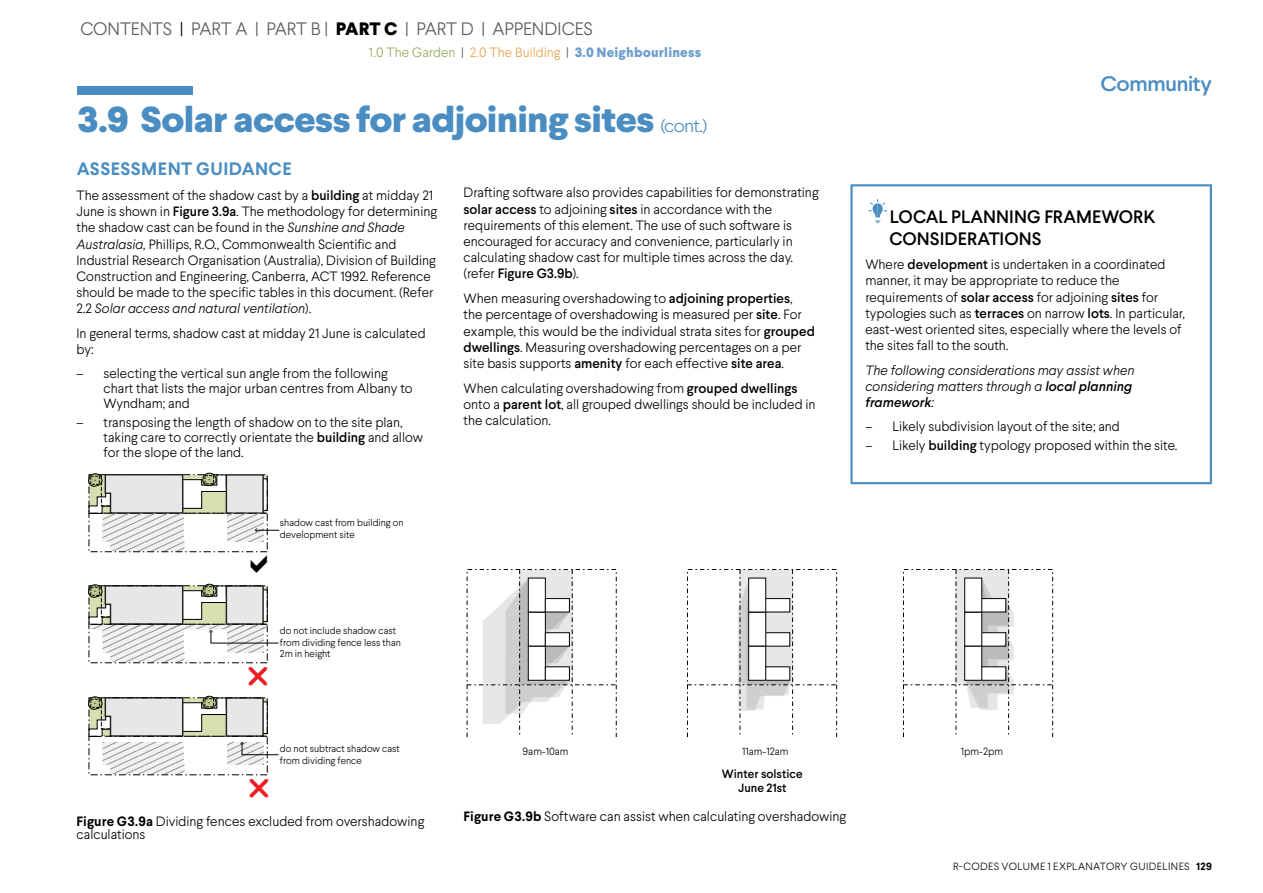
<style>
.page{position:relative;width:1263px;height:893px;background:#fff}
.page>*{position:absolute;margin:0;border:0;box-sizing:border-box;transform-origin:0 0}
.t1{font:800 36px "Larsseit";letter-spacing:-.035em;color:#4a8dc2;scale:1.08 1}
.t2{font:500 21px "Larsseit";letter-spacing:-.035em;color:#4a8dc2;scale:1.08 1}
.t3{font:300 18px "Larsseit";letter-spacing:-.01em;color:#58595b}
.t4{font:500 18px/21.6px "Larsseit";letter-spacing:.005em;color:#000}
.t5{font:700 18px "Larsseit";letter-spacing:.025em;color:#4a8dc2}
.t6{font:300 13.5px/16.2px "Larsseit";color:#000}
.t7{font:italic 300 13.5px/16.2px "Larsseit";color:#000}
.t8{font:800 13.5px "Larsseit";letter-spacing:.015em;color:#6d9ecc}
.t9{font:500 12px/14.4px "Larsseit";color:#000;text-align:center}
.t10{font:300 10.5px "Larsseit";letter-spacing:.025em;color:#000}
.t11{font:300 10.5px "Larsseit";color:#000}
.t12{font:300 9.9px/12px "Larsseit";color:#000}
.s1{color:#000}
.s2{font-weight:800;color:#000}
.s3{font-weight:300;color:#91a95b}
.s4{font-weight:300;color:#58595b}
.s5{font-weight:300;color:#e8a24d}
.s6{font-weight:300;font-size:18px}
.s7{font-weight:500}
.s8{font-style:italic}
.s9{font-weight:700}
</style>
<div class="page">
<div style="left:77px;top:86px;width:116px;height:8px;background:#4a8dc2"></div>
<svg style="left:467px;top:569px;width:149px;height:168px"></svg>
<svg style="left:687px;top:569px;width:149px;height:168px"></svg>
<svg style="left:903px;top:569px;width:149px;height:168px"></svg>
<svg style="left:868px;top:199px;width:19px;height:24px"></svg>
<div style="left:850px;top:184px;width:362px;height:300px;border:2px solid #4a8dc2"></div>
<div style="left:226px;top:475px;width:37px;height:38px;background:#e6e7e8"></div>
<div style="left:226px;top:474px;width:38px;height:40px;border:1px solid #231f20"></div>
<svg style="left:88px;top:473px;width:139px;height:78px"></svg>
<svg style="left:227px;top:512px;width:37px;height:30px"></svg>
<svg style="left:227px;top:742px;width:37px;height:23px"></svg>
<svg style="left:88px;top:696px;width:138px;height:78px"></svg>
<div style="left:226px;top:698px;width:37px;height:38px;background:#e6e7e8"></div>
<div style="left:226px;top:697px;width:38px;height:40px;border:1px solid #231f20"></div>
<div style="left:89px;top:697px;width:179px;height:40px;border:1px dashed #000"></div>
<svg style="left:255px;top:528px;width:24px;height:4px"></svg>
<svg style="left:240px;top:742px;width:39px;height:13px"></svg>
<svg style="left:88px;top:584px;width:191px;height:80px"></svg>
<h3 class="t3" style="left:80px;top:17px;width:514px">CONTENTS <span class="s1">|</span> PART A | PART B | <span class="s2">PART C</span> | PART D | APPENDICES</h3>
<p class="t8" style="left:369px;top:43px;width:334px"><span class="s3">1.0 The Garden</span> <span class="s4">|</span> <span class="s5">2.0 The Building</span> <span class="s4">|</span> 3.0 Neighbourliness</p>
<h1 class="t1" style="left:77px;top:96px;width:585px">3.9 Solar access for adjoining sites <span class="s6">(cont.)</span></h1>
<h3 class="t5" style="left:77px;top:157px;width:216px">ASSESSMENT GUIDANCE</h3>
<p class="t6" style="left:77px;top:187px;width:362px">The assessment of the shadow cast by a <span class="s7">building</span> at midday 21<br>June is shown in <span class="s7">Figure 3.9a</span>. The methodology for determining the shadow cast can be found in the <span class="s8">Sunshine and Shade Australasia,</span> Phillips, R.O., Commonwealth Scientific and Industrial Research Organisation (Australia), Division of Building Construction and Engineering, Canberra, ACT 1992. Reference should be made to the specific tables in this document. (Refer 2.2 <span class="s8">Solar access and natural ventilation</span>).</p>
<p class="t6" style="left:77px;top:325px;width:351px">In general terms, shadow cast at midday 21 June is calculated by:</p>
<p class="t6" style="left:104px;top:365px;width:311px;line-height:15px;text-indent:-27px">– selecting the vertical sun angle from the following chart that lists the major urban centres from Albany to<br>Wyndham; and</p>
<p class="t6" style="left:104px;top:415px;width:321px;line-height:15px;text-indent:-27px">– transposing the length of shadow on to the site plan, taking care to correctly orientate the <span class="s7">building</span> and allow for the slope of the land.</p>
<p class="t12" style="left:280px;top:517px;width:125px">shadow cast from building on development site</p>
<p class="t6" style="left:463px;top:184px;width:357px">Drafting software also provides capabilities for demonstrating <span class="s7">solar access</span> to adjoining <span class="s7">sites</span> in accordance with the requirements of this element. The use of such software is encouraged for accuracy and convenience, particularly in calculating shadow cast for multiple times across the day. (refer <span class="s7">Figure G3.9b</span>).</p>
<p class="t6" style="left:463px;top:290px;width:353px">When measuring overshadowing to <span class="s7">adjoining properties</span>, the percentage of overshadowing is measured per <span class="s7">site</span>. For example, this would be the individual strata sites for <span class="s7">grouped dwellings</span>. Measuring overshadowing percentages on a per site basis supports <span class="s7">amenity</span> for each effective <span class="s7">site area</span>.</p>
<p class="t6" style="left:463px;top:380px;width:354px">When calculating overshadowing from <span class="s7">grouped dwellings </span>onto a <span class="s7">parent lot</span>, all grouped dwellings should be included in the calculation.</p>
<h2 class="t2" style="left:1100px;top:70px;width:105px">Community</h2>
<h3 class="t4" style="left:889px;top:206px;width:268px">LOCAL PLANNING FRAMEWORK<br>CONSIDERATIONS</h3>
<p class="t6" style="left:865px;top:256px;width:321px">Where <span class="s7">development</span> is undertaken in a coordinated manner, it may be appropriate to reduce the requirements of <span class="s7">solar access</span> for adjoining <span class="s7">sites</span> for typologies such as <span class="s7">terraces</span> on narrow <span class="s7">lots</span>. In particular, east-west oriented sites, especially where the levels of the sites fall to the south.</p>
<p class="t7" style="left:865px;top:362px;width:271px">The following considerations may assist when considering matters through a <span class="s7">local planning framework</span>:</p>
<p class="t6" style="left:865px;top:418px;width:256px">– Likely subdivision layout of the site; and</p>
<p class="t6" style="left:865px;top:437px;width:314px">– Likely <span class="s7">building</span> typology proposed within the site.</p>
<p class="t12" style="left:280px;top:624px;width:123px">do not include shadow cast from dividing fence less than<br>2m in height</p>
<p class="t12" style="left:280px;top:742px;width:121px">do not subtract shadow cast from dividing fence</p>
<p class="t6" style="left:77px;top:814px;width:349px;line-height:13.5px"><span class="s9">Figure G3.9a</span> Dividing fences excluded from overshadowing calculations</p>
<p class="t10" style="left:523px;top:744px;width:47px">9am-10am</p>
<p class="t11" style="left:742px;top:744px;width:48px">11am-12am</p>
<p class="t9" style="left:722px;top:766px;width:82px">Winter solstice<br>June 21st</p>
<p class="t6" style="left:463px;top:808px;width:384px"><span class="s9">Figure G3.9b</span> Software can assist when calculating overshadowing</p>
<p class="t10" style="left:961px;top:744px;width:44px">1pm-2pm</p>
<p class="t10" style="left:953px;top:859px;width:260px">R-CODES VOLUME 1 EXPLANATORY GUIDELINES <span class="s9">129</span></p>
</div>
